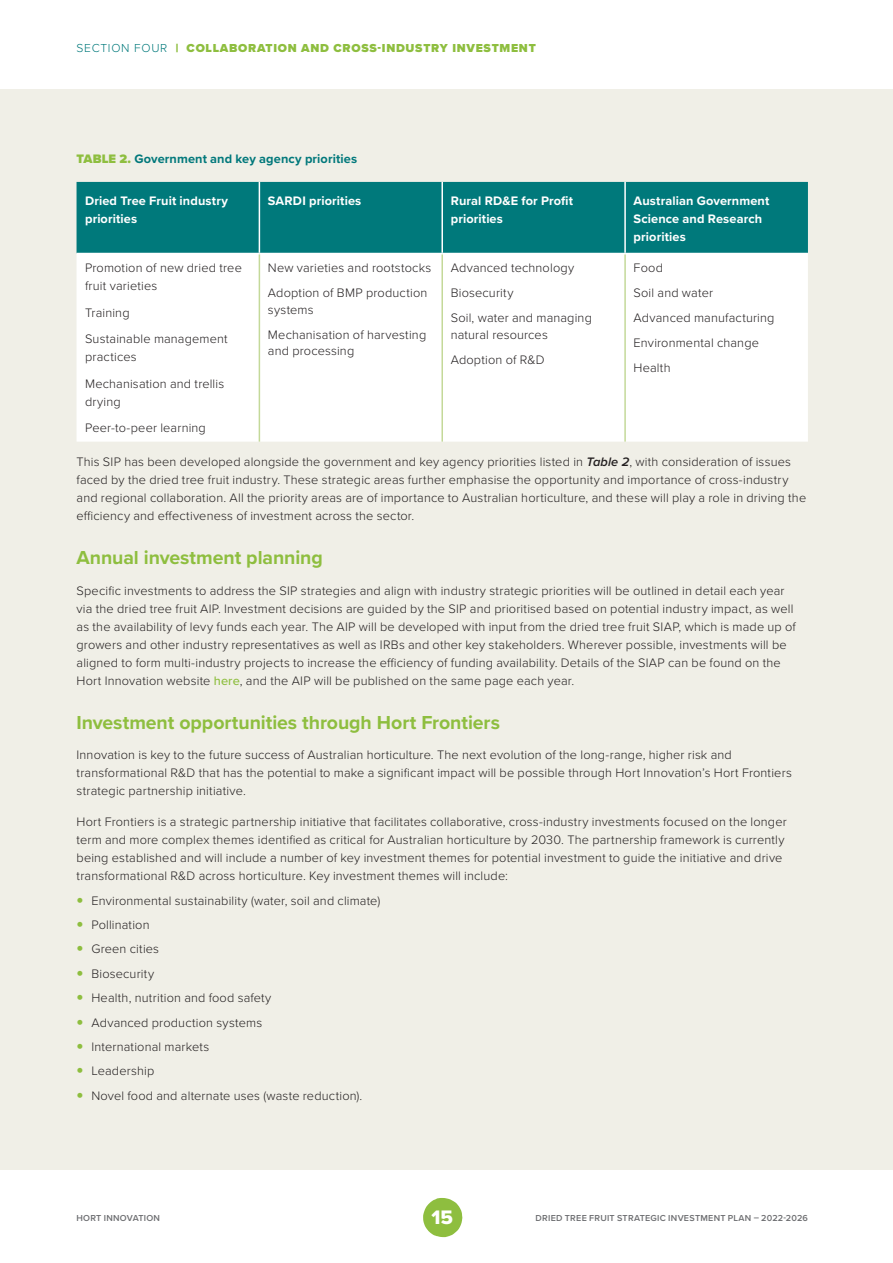
<style>
.page{position:relative;width:893px;height:1263px;background:#fff}
.page>*{position:absolute;margin:0;border:0;box-sizing:border-box;transform-origin:0 0}
.t1{font:20.25px "Proxima Nova Extrabld";color:#fff}
.t2{font:700 19.5px "Proxima Nova";letter-spacing:-.005em;color:#8ebe3f}
.t3{font:300 12.75px/18px "Proxima Nova";letter-spacing:.015em;color:#231f20}
.t4{font:700 12.75px/18px "Proxima Nova";letter-spacing:.01em;color:#fff}
.t5{font:700 12.75px "Proxima Nova";letter-spacing:.01em;color:#01787b}
.t6{font:900 12px "Proxima Nova";letter-spacing:.06em;color:#8ebe3f}
.t7{font:600 9px "Proxima Nova";letter-spacing:.025em;color:#6d6e71}
.s1{font-weight:300;color:#00797b}
.s2{font-weight:900;color:#8ebe3f}
.s3{font-weight:600;font-style:italic}
.s4{font-weight:500;color:#8ebe3f}
</style>
<div class="page">
<div style="left:0;top:89px;width:893px;height:1080px;background:#f0efe7"></div>
<div style="left:77px;top:182px;width:731px;height:71px;background:#00797b"></div>
<div style="left:77px;top:254px;width:731px;height:188px;background:#fff"></div>
<hr style="left:259px;top:254px;width:1px;height:188px;background:#c4d999">
<hr style="left:441px;top:254px;width:2px;height:188px;background:#c4d999">
<hr style="left:259px;top:182px;width:1px;height:71px;background:#fff">
<hr style="left:441px;top:182px;width:2px;height:71px;background:#fff">
<hr style="left:624px;top:182px;width:2px;height:71px;background:#fff">
<hr style="left:624px;top:254px;width:2px;height:188px;background:#c4d999">
<hr style="left:77px;top:253px;width:182px;height:1px;background:#fff">
<hr style="left:259px;top:253px;width:183px;height:1px;background:#fff">
<hr style="left:442px;top:253px;width:183px;height:1px;background:#fff">
<hr style="left:625px;top:253px;width:183px;height:1px;background:#fff">
<svg style="left:423px;top:1198px;width:39px;height:39px"></svg>
<p class="t6" style="left:77px;top:39px;width:461px"><span class="s1">SECTION FOUR</span> | COLLABORATION AND CROSS-INDUSTRY INVESTMENT</p>
<p class="t5" style="left:77px;top:149px;width:282px"><span class="s2">TABLE 2.</span> Government and key agency priorities</p>
<p class="t4" style="left:85px;top:191px;width:145px">Dried Tree Fruit industry priorities</p>
<p class="t4" style="left:268px;top:191px;width:95px">SARDI priorities</p>
<p class="t4" style="left:451px;top:191px;width:124px">Rural RD&amp;E for Profit priorities</p>
<p class="t4" style="left:634px;top:191px;width:137px">Australian Government<br>Science and Research priorities</p>
<p class="t3" style="left:85px;top:258px;width:158px">Promotion of new dried tree fruit varieties</p>
<p class="t3" style="left:85px;top:298px;width:144px;line-height:26.5px">Training<br>Sustainable management</p>
<p class="t3" style="left:85px;top:343px;width:141px;line-height:26.5px">practices<br>Mechanisation and trellis</p>
<p class="t3" style="left:85px;top:387px;width:122px;line-height:26.5px">drying<br>Peer-to-peer learning</p>
<p class="t3" style="left:268px;top:255px;width:165px;line-height:25px">New varieties and rootstocks<br>Adoption of BMP production</p>
<p class="t3" style="left:268px;top:296px;width:160px;line-height:25px">systems<br>Mechanisation of harvesting</p>
<p class="t3" style="left:268px;top:341px;width:88px">and processing</p>
<p class="t3" style="left:451px;top:255px;width:143px;line-height:25px">Advanced technology<br>Biosecurity<br>Soil, water and managing</p>
<p class="t3" style="left:451px;top:321px;width:99px;line-height:25px">natural resources<br>Adoption of R&amp;D</p>
<p class="t3" style="left:634px;top:255px;width:142px;line-height:25px">Food<br>Soil and water<br>Advanced manufacturing<br>Environmental change<br>Health</p>
<p class="t3" style="left:77px;top:452px;width:731px">This SIP has been developed alongside the government and key agency priorities listed in <span class="s3">Table 2</span>, with consideration of issues faced by the dried tree fruit industry. These strategic areas further emphasise the opportunity and importance of cross-industry and regional collaboration. All the priority areas are of importance to Australian horticulture, and these will play a role in driving the efficiency and effectiveness of investment across the sector.</p>
<h2 class="t2" style="left:77px;top:543px;width:248px">Annual investment planning</h2>
<p class="t3" style="left:77px;top:581px;width:721px">Specific investments to address the SIP strategies and align with industry strategic priorities will be outlined in detail each year via the dried tree fruit AIP. Investment decisions are guided by the SIP and prioritised based on potential industry impact, as well as the availability of levy funds each year. The AIP will be developed with input from the dried tree fruit SIAP, which is made up of growers and other industry representatives as well as IRBs and other key stakeholders. Wherever possible, investments will be aligned to form multi-industry projects to increase the efficiency of funding availability. Details of the SIAP can be found on the Hort Innovation website <span class="s4">here</span>, and the AIP will be published on the same page each year.</p>
<h2 class="t2" style="left:77px;top:708px;width:425px">Investment opportunities through Hort Frontiers</h2>
<p class="t3" style="left:77px;top:745px;width:717px">Innovation is key to the future success of Australian horticulture. The next evolution of the long-range, higher risk and transformational R&amp;D that has the potential to make a significant impact will be possible through Hort Innovation’s Hort Frontiers strategic partnership initiative.</p>
<p class="t3" style="left:77px;top:812px;width:712px">Hort Frontiers is a strategic partnership initiative that facilitates collaborative, cross-industry investments focused on the longer term and more complex themes identified as critical for Australian horticulture by 2030. The partnership framework is currently being established and will include a number of key investment themes for potential investment to guide the initiative and drive transformational R&amp;D across horticulture. Key investment themes will include:</p>
<p class="t3" style="left:91px;top:887px;width:290px;line-height:24.5px">Environmental sustainability (water, soil and climate)<br>Pollination<br>Green cities<br>Biosecurity<br>Health, nutrition and food safety<br>Advanced production systems<br>International markets<br>Leadership<br>Novel food and alternate uses (waste reduction).</p>
<p class="t7" style="left:77px;top:1212px;width:85px">HORT INNOVATION</p>
<h1 class="t1" style="left:431px;top:1202px;width:23px">15</h1>
<p class="t7" style="left:535px;top:1212px;width:274px">DRIED TREE FRUIT STRATEGIC INVESTMENT PLAN – 2022-2026</p>
</div>
